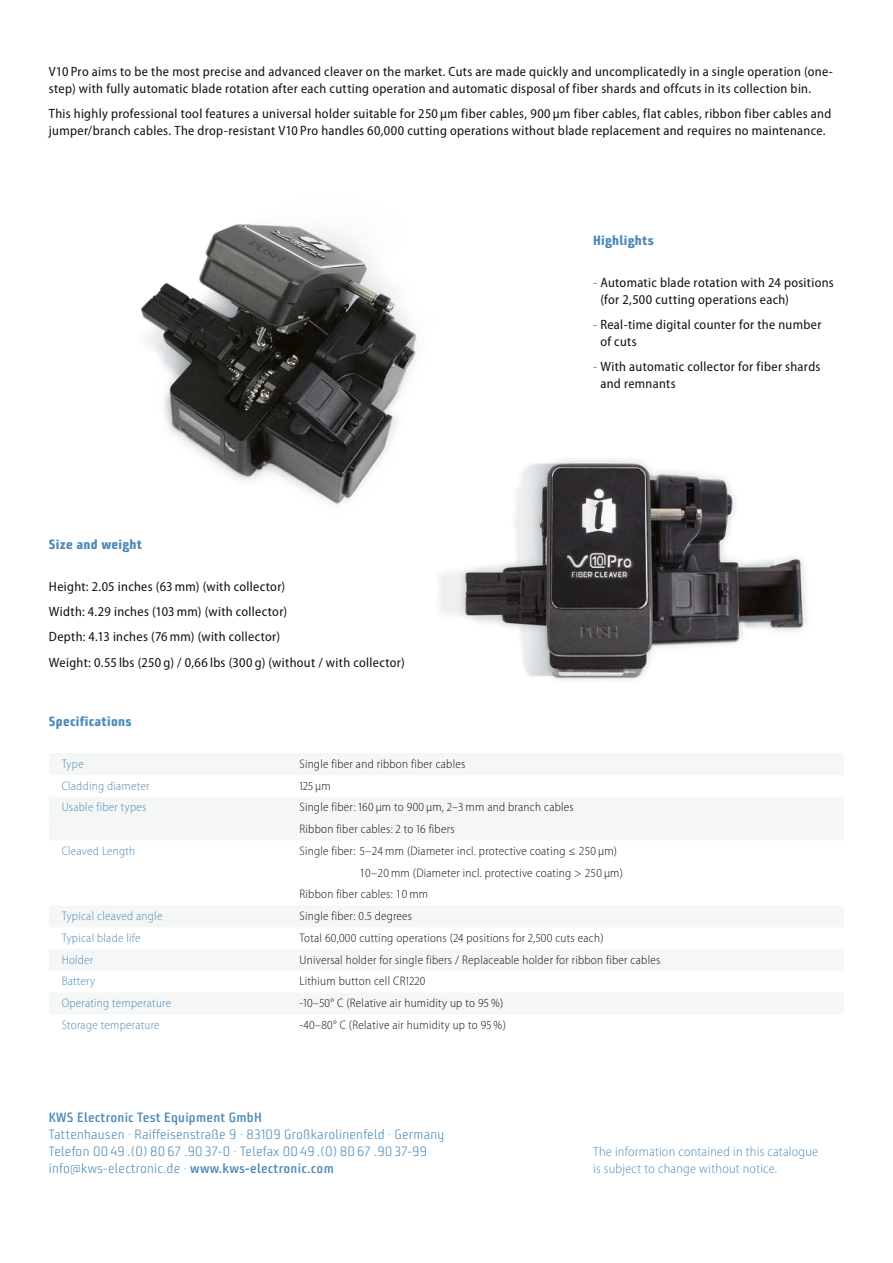
<style>
.page{position:relative;width:893px;height:1263px;background:#fff}
.page>*{position:absolute;margin:0;border:0;box-sizing:border-box;transform-origin:0 0}
.t1{font:semi-condensed 13.5px/16.8px "Rpscft Myriad Pro";letter-spacing:.025em;color:#12120d}
.t2{font:300 13.5px/16.8px "Lbhpyw Bunuelo Clean Pro";letter-spacing:.02em;color:#4e8ab8}
.t3{font:300 semi-condensed 13.5px/16.8px "Kfkpwv Myriad Pro";letter-spacing:.02em;color:#4e8ab8}
.t4{font:800 13.5px "Ywjkww Bunuelo Clean Pro";letter-spacing:.02em;color:#4e8ab8}
.t5{font:600 13.5px "Ggvxqk Bunuelo Clean Pro";letter-spacing:.02em;color:#4e8ab8}
.t6{font:300 semi-condensed 12.3px/21.8px "Kfkpwv Myriad Pro";letter-spacing:.02em;color:#12120d}
.t7{font:300 semi-condensed 12.3px "Kfkpwv Myriad Pro";letter-spacing:.02em;color:#4e8ab8}
.s1{color:#4e8ab8}
.s2{font-family:"Ggvxqk Bunuelo Clean Pro";font-weight:600}
</style>
<div class="page">
<img style="left:439px;top:460px;width:367px;height:220px">
<img style="left:140px;top:224px;width:393px;height:295px">
<div style="left:49px;top:753px;width:795px;height:22px;background:#f5f6f6"></div>
<div style="left:49px;top:797px;width:795px;height:21px;background:#f5f6f6"></div>
<div style="left:49px;top:818px;width:795px;height:22px;background:#f5f6f6"></div>
<div style="left:49px;top:905px;width:795px;height:22px;background:#f5f6f6"></div>
<div style="left:49px;top:949px;width:795px;height:22px;background:#f5f6f6"></div>
<div style="left:49px;top:992px;width:795px;height:22px;background:#f5f6f6"></div>
<p class="t1" style="left:49px;top:63px;width:785px">V10 Pro aims to be the most precise and advanced cleaver on the market. Cuts are made quickly and uncomplicatedly in a single operation (one&shy;step) with fully automatic blade rotation after each cutting operation and automatic disposal of fiber shards and offcuts in its collection bin.</p>
<p class="t1" style="left:49px;top:105px;width:784px">This highly professional tool features a universal holder suitable for 250 μm fiber cables, 900 μm fiber cables, flat cables, ribbon fiber cables and jumper/branch cables. The drop-resistant V10 Pro handles 60,000 cutting operations without blade replacement and requires no maintenance.</p>
<p class="t4" style="left:593px;top:232px;width:62px">Highlights</p>
<p class="t4" style="left:49px;top:535px;width:95px">Size and weight</p>
<p class="t1" style="left:49px;top:573px;width:357px;line-height:25.3px">Height: 2.05 inches (63 mm) (with collector)<br>Width: 4.29 inches (103 mm) (with collector)<br>Depth: 4.13 inches (76 mm) (with collector)<br>Weight: 0.55 lbs (250 g) / 0,66 lbs (300 g) (without / with collector)</p>
<p class="t1" style="left:600px;top:274px;width:235px;text-indent:-7px"><span class="s1">-</span> Automatic blade rotation with 24 positions (for 2,500 cutting operations each)</p>
<p class="t1" style="left:600px;top:316px;width:223px;text-indent:-7px"><span class="s1">-</span> Real-time digital counter for the number of cuts</p>
<p class="t1" style="left:600px;top:358px;width:222px;text-indent:-7px"><span class="s1">-</span> With automatic collector for fiber shards and remnants</p>
<p class="t4" style="left:49px;top:713px;width:84px">Specifications</p>
<p class="t7" style="left:62px;top:756px;width:24px">Type</p>
<p class="t6" style="left:299px;top:753px;width:167px">Single fiber and ribbon fiber cables</p>
<p class="t7" style="left:62px;top:778px;width:89px">Cladding diameter</p>
<p class="t6" style="left:299px;top:774px;width:33px">125 μm</p>
<p class="t7" style="left:62px;top:800px;width:86px">Usable fiber types</p>
<p class="t6" style="left:299px;top:796px;width:276px">Single fiber: 160 μm to 900 μm, 2–3 mm and branch cables<br>Ribbon fiber cables: 2 to 16 fibers</p>
<p class="t7" style="left:62px;top:843px;width:75px">Cleaved Length</p>
<p class="t6" style="left:299px;top:840px;width:319px">Single fiber: 5–24 mm (Diameter incl. protective coating ≤ 250 μm)</p>
<p class="t6" style="left:359px;top:861px;width:265px">10–20 mm (Diameter incl. protective coating &gt; 250 μm)</p>
<p class="t6" style="left:299px;top:883px;width:130px">Ribbon fiber cables: 10 mm</p>
<p class="t7" style="left:62px;top:909px;width:102px">Typical cleaved angle</p>
<p class="t6" style="left:299px;top:905px;width:114px">Single fiber: 0.5 degrees</p>
<p class="t7" style="left:62px;top:930px;width:80px">Typical blade life</p>
<p class="t6" style="left:299px;top:927px;width:306px">Total 60,000 cutting operations (24 positions for 2,500 cuts each)</p>
<p class="t7" style="left:62px;top:952px;width:33px">Holder</p>
<p class="t6" style="left:299px;top:948px;width:362px">Universal holder for single fibers / Replaceable holder for ribbon fiber cables</p>
<p class="t7" style="left:62px;top:974px;width:35px">Battery</p>
<p class="t6" style="left:299px;top:970px;width:127px">Lithium button cell CR1220</p>
<p class="t7" style="left:62px;top:996px;width:111px">Operating temperature</p>
<p class="t6" style="left:299px;top:992px;width:205px">-10–50° C (Relative air humidity up to 95 %)</p>
<p class="t7" style="left:62px;top:1017px;width:99px">Storage temperature</p>
<p class="t6" style="left:299px;top:1014px;width:208px">-40–80° C (Relative air humidity up to 95 %)</p>
<p class="t5" style="left:49px;top:1109px;width:214px">KWS Electronic Test Equipment GmbH</p>
<p class="t2" style="left:49px;top:1126px;width:397px">Tattenhausen · Raiffeisenstraße 9 · 83109 Großkarolinenfeld · Germany<br>Telefon 00 49 .(0) 80 67 .90 37-0 · Telefax 00 49 .(0) 80 67 .90 37-99 info@kws-electronic.de · <span class="s2">www.kws-electronic.com</span></p>
<p class="t3" style="left:593px;top:1143px;width:226px">The information contained in this catalogue is subject to change without notice.</p>
</div>
